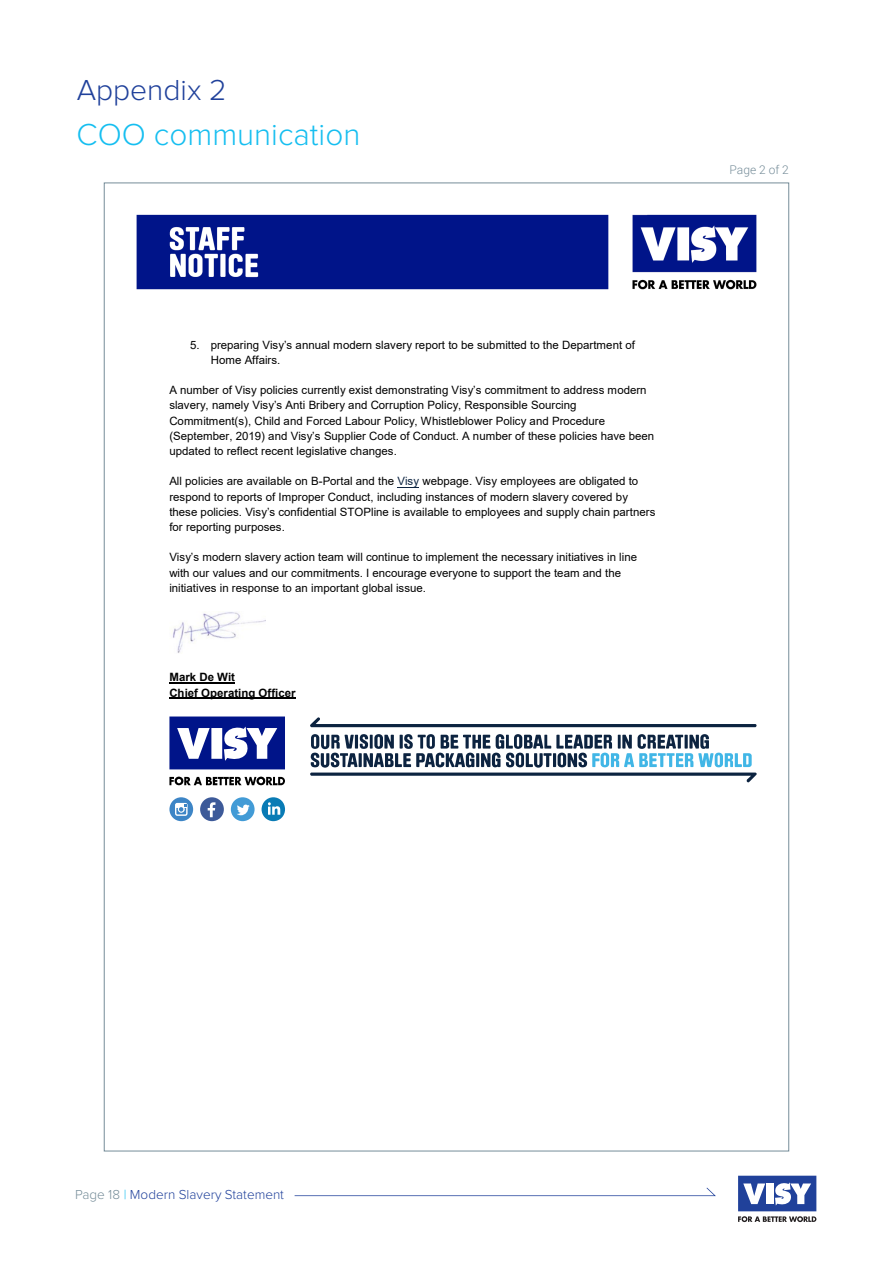
<style>
.page{position:relative;width:893px;height:1263px;background:#fff}
.page>*{position:absolute;margin:0;border:0;box-sizing:border-box;transform-origin:0 0}
.Heading_2{font:300 31.5px "Proxima Nova";color:#15bef0}
.t1{font:300 30px "Proxima Nova";color:#20419b}
.t2{font:300 13.5px "Proxima Nova";color:#20419b}
.Body{font:300 12px "Roboto";color:#768d99}
.t3{font:11.4px/15.1px "Arial";color:#000}
.t4{font:700 11.4px/15.3px "Arial";color:#000}
.s1{color:#0c2340}
.s2{color:#768d99}
.s3{color:#15bef0}
</style>
<div class="page">
<svg style="left:295px;top:1187px;width:421px;height:9px"></svg>
<div style="left:738px;top:1176px;width:78px;height:35px;background:#20419a"></div>
<svg style="left:738px;top:1216px;width:78px;height:6px"></svg>
<svg style="left:775px;top:1182px;width:36px;height:23px"></svg>
<svg style="left:743px;top:1183px;width:22px;height:21px"></svg>
<div style="left:766px;top:1183px;width:8px;height:21px;background:#fff"></div>
<img style="left:136px;top:214px;width:621px;height:76px">
<svg style="left:397px;top:487px;width:22px;height:1px"></svg>
<hr style="left:169px;top:682px;width:66px;height:2px;background:#000">
<hr style="left:169px;top:698px;width:127px;height:1px;background:#000">
<img style="left:173px;top:612px;width:92px;height:41px">
<svg style="left:169px;top:769px;width:116px;height:17px"></svg>
<svg style="left:169px;top:716px;width:116px;height:53px"></svg>
<svg style="left:169px;top:777px;width:116px;height:8px"></svg>
<svg style="left:310px;top:734px;width:447px;height:48px"></svg>
<svg style="left:310px;top:717px;width:446px;height:10px"></svg>
<svg style="left:169px;top:797px;width:24px;height:24px"></svg>
<svg style="left:200px;top:797px;width:24px;height:24px"></svg>
<svg style="left:231px;top:797px;width:24px;height:24px"></svg>
<svg style="left:262px;top:797px;width:23px;height:24px"></svg>
<p class="t1" style="left:77px;top:77px;width:151px">Appendix 2</p>
<h2 class="Heading_2" style="left:77px;top:120px;width:285px">COO communication</h2>
<p class="t3" style="left:211px;top:337px;width:426px;text-indent:-21px">5. preparing Visy’s annual modern slavery report to be submitted to the Department of<br>Home Affairs.</p>
<p class="t3" style="left:169px;top:382px;width:486px">A number of Visy policies currently exist demonstrating Visy’s commitment to address modern slavery, namely Visy’s Anti Bribery and Corruption Policy, Responsible Sourcing Commitment(s), Child and Forced Labour Policy, Whistleblower Policy and Procedure (September, 2019) and Visy’s Supplier Code of Conduct. A number of these policies have been updated to reflect recent legislative changes.</p>
<p class="t3" style="left:169px;top:474px;width:488px">All policies are available on B-Portal and the <span class="s1">Visy</span> webpage. Visy employees are obligated to respond to reports of Improper Conduct, including instances of modern slavery covered by these policies. Visy’s confidential STOPline is available to employees and supply chain partners for reporting purposes.</p>
<p class="t3" style="left:169px;top:550px;width:469px">Visy’s modern slavery action team will continue to implement the necessary initiatives in line with our values and our commitments. I encourage everyone to support the team and the initiatives in response to an important global issue.</p>
<p class="t4" style="left:169px;top:670px;width:128px">Mark De Wit<br>Chief Operating Officer</p>
<p class="Body" style="left:730px;top:162px;width:61px">Page 2 of 2</p>
<p class="t2" style="left:75px;top:1188px;width:210px"><span class="s2">Page 18</span> <span class="s3">|</span> Modern Slavery Statement</p>
</div>
